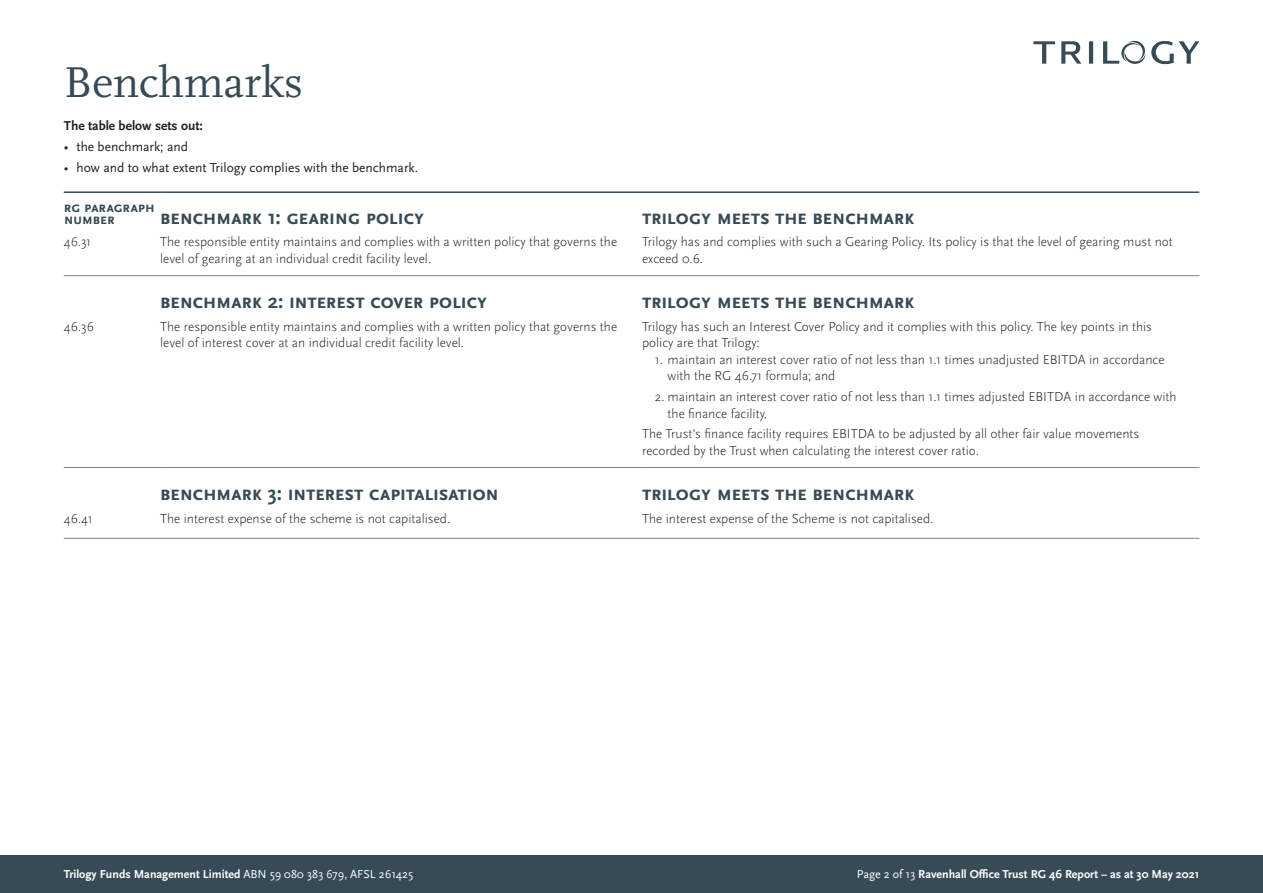
<style>
.page{position:relative;width:1263px;height:893px;background:#fff}
.page>*{position:absolute;margin:0;border:0;box-sizing:border-box;transform-origin:0 0}
.t1{font:45px "Scala Pro";color:#374b57}
.t2{font:700 21px "Scala Sans Pro";letter-spacing:-.03em;color:#374b57}
.t3{font:700 15px/12px "Scala Sans Pro";letter-spacing:-.025em;color:#374b57}
.t4{font:300 13.5px/16.5px "Scala Sans Pro";color:#231f20}
.t5{font:13.5px "Scala Sans Pro";color:#231f20}
.t6{font:700 13.5px "Scala Sans Pro";color:#231f20}
.t7{font:700 12px "Scala Sans Pro";color:#fff}
.s1{font-weight:400}
</style>
<div class="page">
<div style="left:0;top:855px;width:1263px;height:38px;background:#374b57"></div>
<svg style="left:1033px;top:41px;width:22px;height:23px"></svg>
<svg style="left:1061px;top:41px;width:20px;height:23px"></svg>
<svg style="left:1089px;top:41px;width:4px;height:23px"></svg>
<svg style="left:1103px;top:41px;width:96px;height:24px"></svg>
<hr style="left:64px;top:191px;width:96px;height:2px;background:#374b57">
<hr style="left:160px;top:191px;width:482px;height:2px;background:#374b57">
<hr style="left:642px;top:191px;width:557px;height:2px;background:#374b57">
<hr style="left:64px;top:275px;width:96px;height:1px;background:#6e8895">
<hr style="left:160px;top:275px;width:482px;height:1px;background:#6e8895">
<hr style="left:642px;top:275px;width:557px;height:1px;background:#6e8895">
<hr style="left:64px;top:467px;width:96px;height:1px;background:#6e8895">
<hr style="left:160px;top:467px;width:482px;height:1px;background:#6e8895">
<hr style="left:642px;top:467px;width:557px;height:1px;background:#6e8895">
<hr style="left:64px;top:538px;width:96px;height:1px;background:#6e8895">
<hr style="left:160px;top:538px;width:482px;height:1px;background:#6e8895">
<hr style="left:642px;top:538px;width:557px;height:1px;background:#6e8895">
<p class="t1" style="left:64px;top:56px;width:241px">Benchmarks</p>
<p class="t6" style="left:64px;top:118px;width:141px">The table below sets out:</p>
<p class="t5" style="left:64px;top:139px;width:126px">• the benchmark; and</p>
<p class="t5" style="left:64px;top:160px;width:356px">• how and to what extent Trilogy complies with the benchmark.</p>
<p class="t3" style="left:64px;top:201px;width:93px">rg paragraph number</p>
<p class="t2" style="left:160px;top:205px;width:266px">benchmark 1: gearing policy</p>
<p class="t2" style="left:642px;top:205px;width:274px">trilogy meets the benchmark</p>
<p class="t4" style="left:64px;top:234px;width:29px">46.31</p>
<p class="t4" style="left:160px;top:234px;width:458px">The responsible entity maintains and complies with a written policy that governs the level of gearing at an individual credit facility level.</p>
<p class="t4" style="left:642px;top:234px;width:532px">Trilogy has and complies with such a Gearing Policy. Its policy is that the level of gearing must not exceed 0.6.</p>
<p class="t2" style="left:160px;top:289px;width:329px">benchmark 2: interest cover policy</p>
<p class="t2" style="left:642px;top:289px;width:274px">trilogy meets the benchmark</p>
<p class="t4" style="left:64px;top:318px;width:32px">46.36</p>
<p class="t4" style="left:160px;top:318px;width:458px">The responsible entity maintains and complies with a written policy that governs the level of interest cover at an individual credit facility level.</p>
<p class="t4" style="left:642px;top:318px;width:511px">Trilogy has such an Interest Cover Policy and it complies with this policy. The key points in this policy are that Trilogy:</p>
<p class="t4" style="left:668px;top:351px;width:498px;text-indent:-13px">1. maintain an interest cover ratio of not less than 1.1 times unadjusted EBITDA in accordance with the RG 46.71 formula; and</p>
<p class="t4" style="left:668px;top:388px;width:510px;text-indent:-13px">2. maintain an interest cover ratio of not less than 1.1 times adjusted EBITDA in accordance with the finance facility.</p>
<p class="t4" style="left:642px;top:426px;width:499px">The Trust’s finance facility requires EBITDA to be adjusted by all other fair value movements recorded by the Trust when calculating the interest cover ratio.</p>
<p class="t2" style="left:160px;top:481px;width:340px">benchmark 3: interest capitalisation</p>
<p class="t2" style="left:642px;top:481px;width:274px">trilogy meets the benchmark</p>
<p class="t4" style="left:64px;top:510px;width:31px">46.41</p>
<p class="t4" style="left:160px;top:510px;width:292px">The interest expense of the scheme is not capitalised.</p>
<p class="t4" style="left:642px;top:510px;width:293px">The interest expense of the Scheme is not capitalised.</p>
<p class="t7" style="left:64px;top:867px;width:351px">Trilogy Funds Management Limited <span class="s1">ABN 59 080 383 679, AFSL 261425</span></p>
<p class="t7" style="left:857px;top:867px;width:344px"><span class="s1">Page 2 of 13</span> Ravenhall Office Trust RG 46 Report – as at 30 May 2021</p>
</div>
